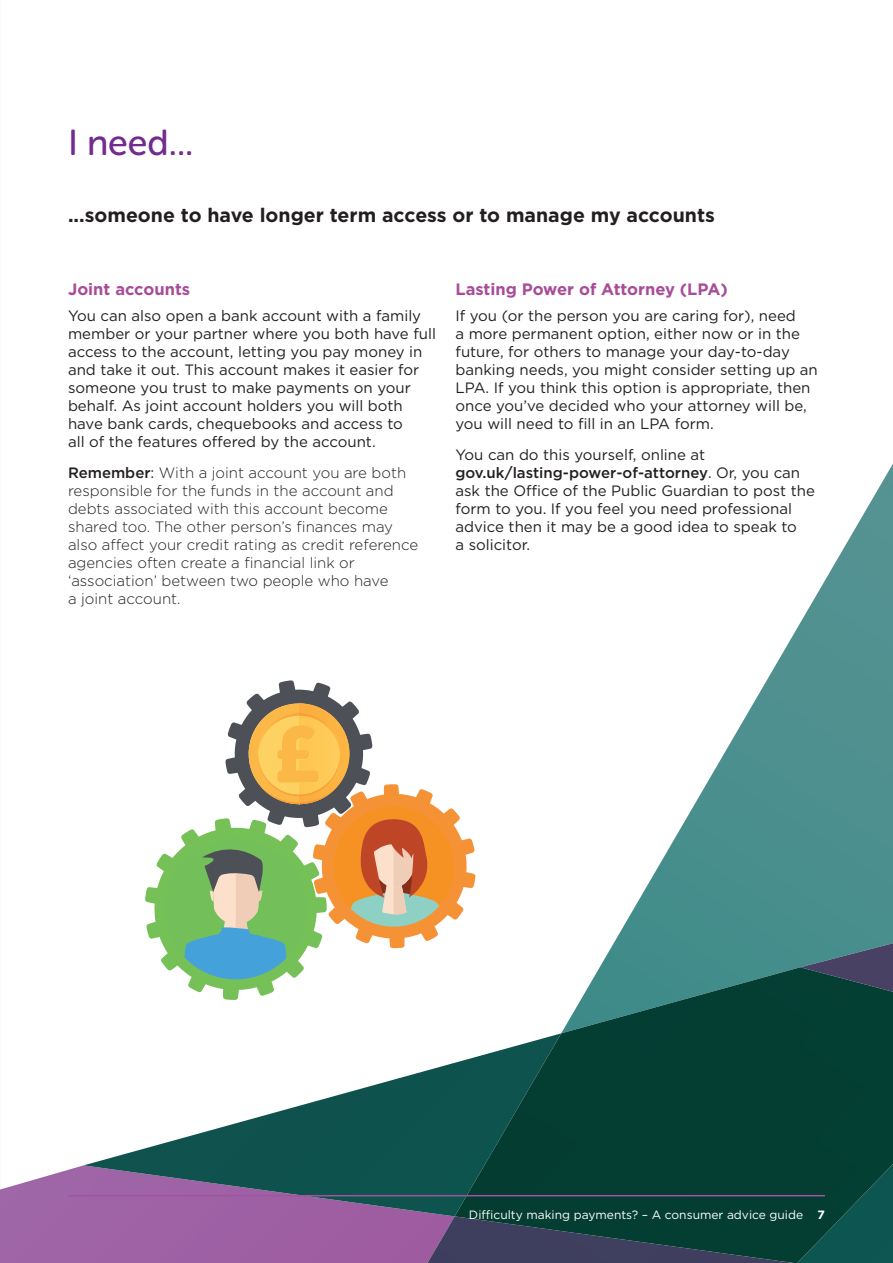
<style>
.page{position:relative;width:893px;height:1263px;background:#fff}
.page>*{position:absolute;margin:0;border:0;box-sizing:border-box;transform-origin:0 0}
.t1{font:36px "Museo Sans Rounded 500";color:#722b8f}
.t2{font:700 19.5px "Gotham";color:#231f20}
.t3{font:700 16.5px "Gotham";color:#a84c98}
.t4{font:15px/18px "Gotham";color:#231f20}
.t5{font:300 15px/18px "Gotham";color:#231f20}
.t6{font:12px "Gotham";color:#fff}
.s1{font-weight:500}
.s2{font-weight:400}
.s3{font-weight:700}
</style>
<div class="page">
<svg style="left:0;top:1165px;width:84px;height:98px;background:#ab78b1"></svg>
<svg style="left:84px;top:1062px;width:371px;height:201px"></svg>
<img style="left:600px;top:464px;width:293px;height:503px">
<img style="left:800px;top:943px;width:93px;height:24px">
<img style="left:427px;top:1216px;width:28px;height:47px">
<img style="left:455px;top:967px;width:438px;height:296px">
<hr style="left:68px;top:1195px;width:757px;height:1px;background:#a153a1">
<svg style="left:145px;top:680px;width:330px;height:320px"></svg>
<h1 class="t1" style="left:68px;top:122px;width:127px">I need...</h1>
<h2 class="t2" style="left:68px;top:202px;width:648px">...someone to have longer term access or to manage my accounts</h2>
<p class="t3" style="left:68px;top:278px;width:124px">Joint accounts</p>
<p class="t4" style="left:68px;top:306px;width:369px">You can also open a bank account with a family member or your partner where you both have full access to the account, letting you pay money in and take it out. This account makes it easier for someone you trust to make payments on your behalf. As joint account holders you will both have bank cards, chequebooks and access to<br>all of the features offered by the account.</p>
<p class="t5" style="left:68px;top:463px;width:352px"><span class="s1">Remember</span><span class="s2">:</span> With a joint account you are both responsible for the funds in the account and debts associated with this account become shared too. The other person’s finances may also affect your credit rating as credit reference agencies often create a financial link or ‘association’ between two people who have<br>a joint account.</p>
<p class="t3" style="left:455px;top:278px;width:274px">Lasting Power of Attorney (LPA)</p>
<p class="t4" style="left:455px;top:306px;width:364px">If you (or the person you are caring for), need<br>a more permanent option, either now or in the future, for others to manage your day-to-day banking needs, you might consider setting up an LPA. If you think this option is appropriate, then once you’ve decided who your attorney will be, you will need to fill in an LPA form.</p>
<p class="t4" style="left:455px;top:445px;width:361px">You can do this yourself, online at <span class="s1">gov.uk/lasting-power-of-attorney</span>. Or, you can ask the Office of the Public Guardian to post the form to you. If you feel you need professional advice then it may be a good idea to speak to<br>a solicitor.</p>
<p class="t6" style="left:469px;top:1207px;width:357px">Difficulty making payments? – A consumer advice guide <span class="s3">7</span></p>
</div>
